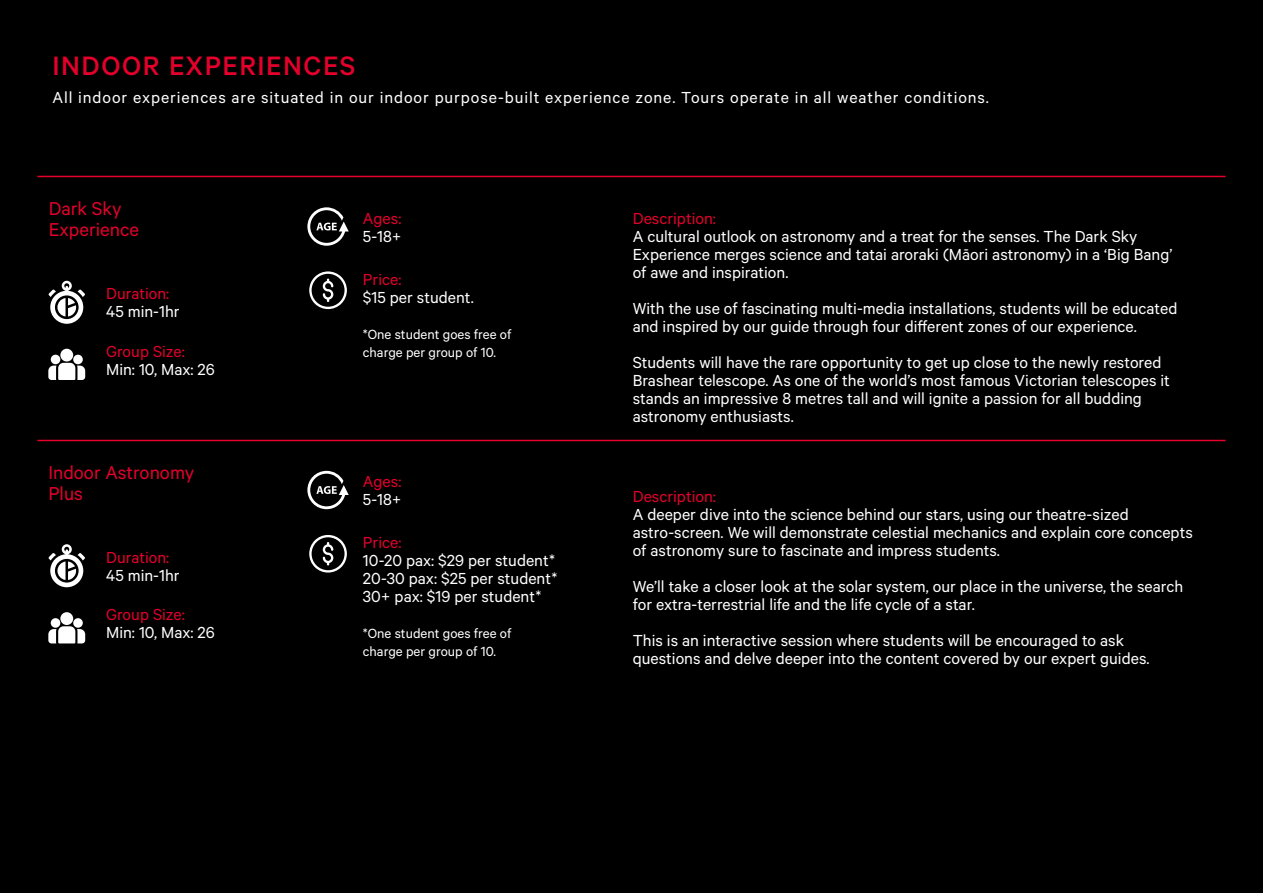
<style>
.page{position:relative;width:1263px;height:893px;background:#000}
.page>*{position:absolute;margin:0;border:0;box-sizing:border-box;transform-origin:0 0}
.t1{font:500 30px "Calibre";letter-spacing:.05em;color:#e4002b}
.t2{font:21px/21px "Calibre";color:#e4002b}
.t3{font:18px/18px "Calibre";color:#fff}
.t4{font:18px "Calibre";letter-spacing:.05em;color:#fff}
.t5{font:18px "Calibre";color:#e4002b}
.t6{font:15px/18px "Calibre";color:#fff}
</style>
<div class="page">
<svg style="left:307px;top:207px;width:42px;height:39px"></svg>
<svg style="left:309px;top:271px;width:38px;height:38px"></svg>
<svg style="left:48px;top:349px;width:37px;height:31px"></svg>
<svg style="left:49px;top:281px;width:36px;height:43px"></svg>
<hr style="left:37px;top:440px;width:1188px;height:1px;background:#e4002b">
<hr style="left:37px;top:176px;width:1188px;height:1px;background:#e4002b">
<svg style="left:307px;top:471px;width:42px;height:38px"></svg>
<svg style="left:309px;top:535px;width:38px;height:38px"></svg>
<svg style="left:48px;top:612px;width:37px;height:31px"></svg>
<svg style="left:49px;top:544px;width:36px;height:43px"></svg>
<h1 class="t1" style="left:52px;top:48px;width:305px">INDOOR EXPERIENCES</h1>
<p class="t4" style="left:52px;top:87px;width:938px">All indoor experiences are situated in our indoor purpose-built experience zone. Tours operate in all weather conditions.</p>
<p class="t2" style="left:49px;top:197px;width:92px">Dark Sky<br>Experience</p>
<p class="t5" style="left:106px;top:283px;width:65px">Duration:</p>
<p class="t3" style="left:106px;top:302px;width:75px">45 min-1hr</p>
<p class="t5" style="left:106px;top:341px;width:80px">Group Size:</p>
<p class="t3" style="left:106px;top:359px;width:110px">Min: 10, Max: 26</p>
<p class="t2" style="left:48px;top:461px;width:148px">Indoor Astronomy<br>Plus</p>
<p class="t5" style="left:106px;top:546px;width:65px">Duration:</p>
<p class="t3" style="left:106px;top:565px;width:75px">45 min-1hr</p>
<p class="t5" style="left:106px;top:604px;width:80px">Group Size:</p>
<p class="t3" style="left:106px;top:623px;width:110px">Min: 10, Max: 26</p>
<p class="t5" style="left:363px;top:207px;width:40px">Ages:</p>
<p class="t3" style="left:363px;top:226px;width:40px">5-18+</p>
<p class="t5" style="left:363px;top:269px;width:40px">Price:</p>
<p class="t3" style="left:363px;top:287px;width:112px">$15 per student.</p>
<p class="t6" style="left:363px;top:325px;width:150px">*One student goes free of charge per group of 10.</p>
<p class="t5" style="left:363px;top:471px;width:40px">Ages:</p>
<p class="t3" style="left:363px;top:490px;width:40px">5-18+</p>
<p class="t5" style="left:363px;top:532px;width:40px">Price:</p>
<p class="t3" style="left:363px;top:551px;width:196px">10-20 pax: $29 per student*<br>20-30 pax: $25 per student*<br>30+ pax: $19 per student*</p>
<p class="t6" style="left:363px;top:624px;width:150px">*One student goes free of charge per group of 10.</p>
<p class="t5" style="left:633px;top:207px;width:85px">Description:</p>
<p class="t3" style="left:633px;top:226px;width:541px">A cultural outlook on astronomy and a treat for the senses. The Dark Sky<br>Experience merges science and tatai aroraki (Māori astronomy) in a ‘Big Bang’ of awe and inspiration.</p>
<p class="t3" style="left:633px;top:298px;width:546px">With the use of fascinating multi-media installations, students will be educated and inspired by our guide through four different zones of our experience.</p>
<p class="t3" style="left:633px;top:352px;width:539px">Students will have the rare opportunity to get up close to the newly restored Brashear telescope. As one of the world’s most famous Victorian telescopes it stands an impressive 8 metres tall and will ignite a passion for all budding astronomy enthusiasts.</p>
<p class="t5" style="left:633px;top:486px;width:85px">Description:</p>
<p class="t3" style="left:633px;top:505px;width:562px">A deeper dive into the science behind our stars, using our theatre-sized astro-screen. We will demonstrate celestial mechanics and explain core concepts of astronomy sure to fascinate and impress students.</p>
<p class="t3" style="left:633px;top:577px;width:552px">We’ll take a closer look at the solar system, our place in the universe, the search for extra-terrestrial life and the life cycle of a star.</p>
<p class="t3" style="left:633px;top:631px;width:518px">This is an interactive session where students will be encouraged to ask questions and delve deeper into the content covered by our expert guides.</p>
</div>
